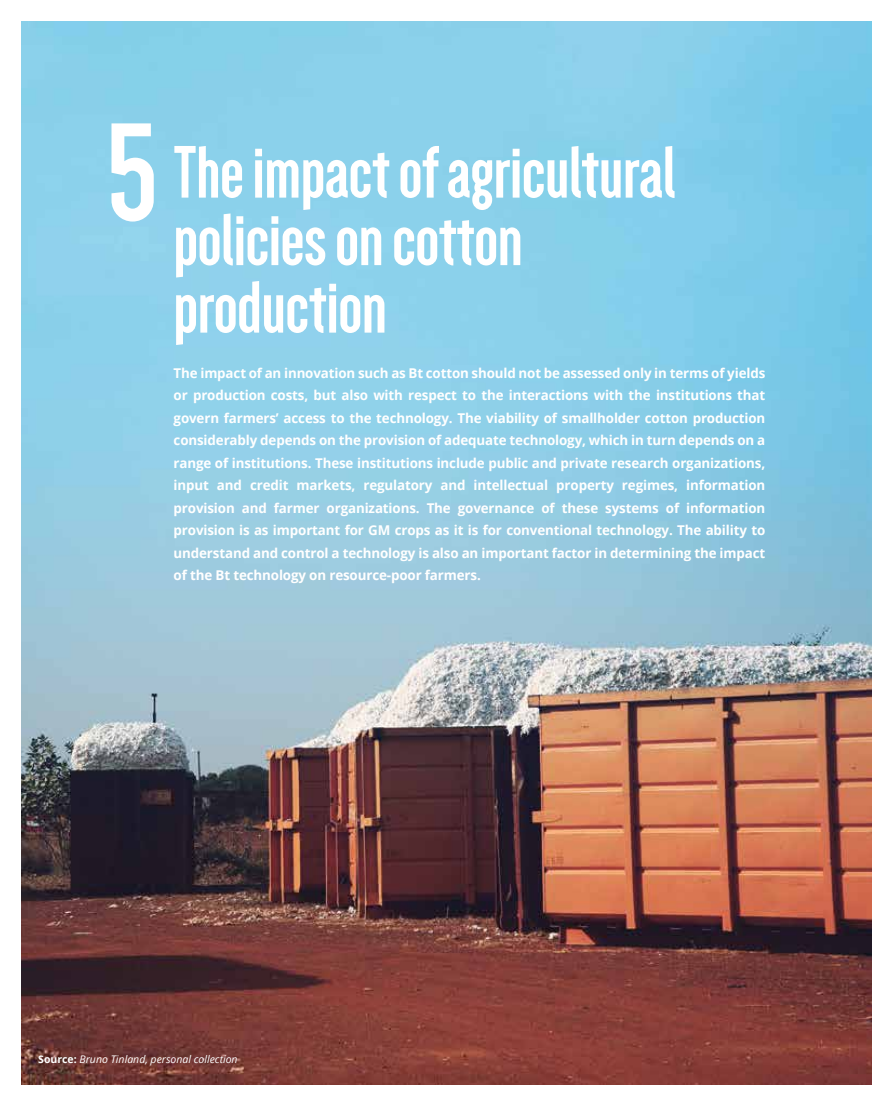
<style>
.page{position:relative;width:893px;height:1106px;background:#fff}
.page>*{position:absolute;margin:0;border:0;box-sizing:border-box;transform-origin:0 0}
.t1{font:700 143.25px "Dense";color:#fff}
.t2{font:700 76.5px/67.5px "Dense";color:#fff}
.t3{font:700 13.5px/22.5px "Open Sans";letter-spacing:-.01em;color:#fff;text-align:justify}
.t4{font:italic 10.5px "Open Sans";color:#fff}
.s1{font-weight:700;font-style:normal}
</style>
<div class="page">
<img style="left:21px;top:21px;width:851px;height:1063px">
<h1 class="t1" style="left:107px;top:103px;width:51px">5</h1>
<h2 class="t2" style="left:174px;top:139px;width:503px">The impact of agricultural policies on cotton production</h2>
<p class="t3" style="left:174px;top:361px;width:593px">The impact of an innovation such as Bt cotton should not be assessed only in terms of yields or production costs, but also with respect to the interactions with the institutions that govern farmers’ access to the technology. The viability of smallholder cotton production considerably depends on the provision of adequate technology, which in turn depends on a range of institutions. These institutions include public and private research organizations, input and credit markets, regulatory and intellectual property regimes, information provision and farmer organizations. The governance of these systems of information provision is as important for GM crops as it is for conventional technology. The ability to understand and control a technology is also an important factor in determining the impact of the Bt technology on resource-poor farmers.</p>
<p class="t4" style="left:38px;top:1052px;width:201px"><span class="s1">Source:</span> Bruno Tinland, personal collection</p>
</div>
